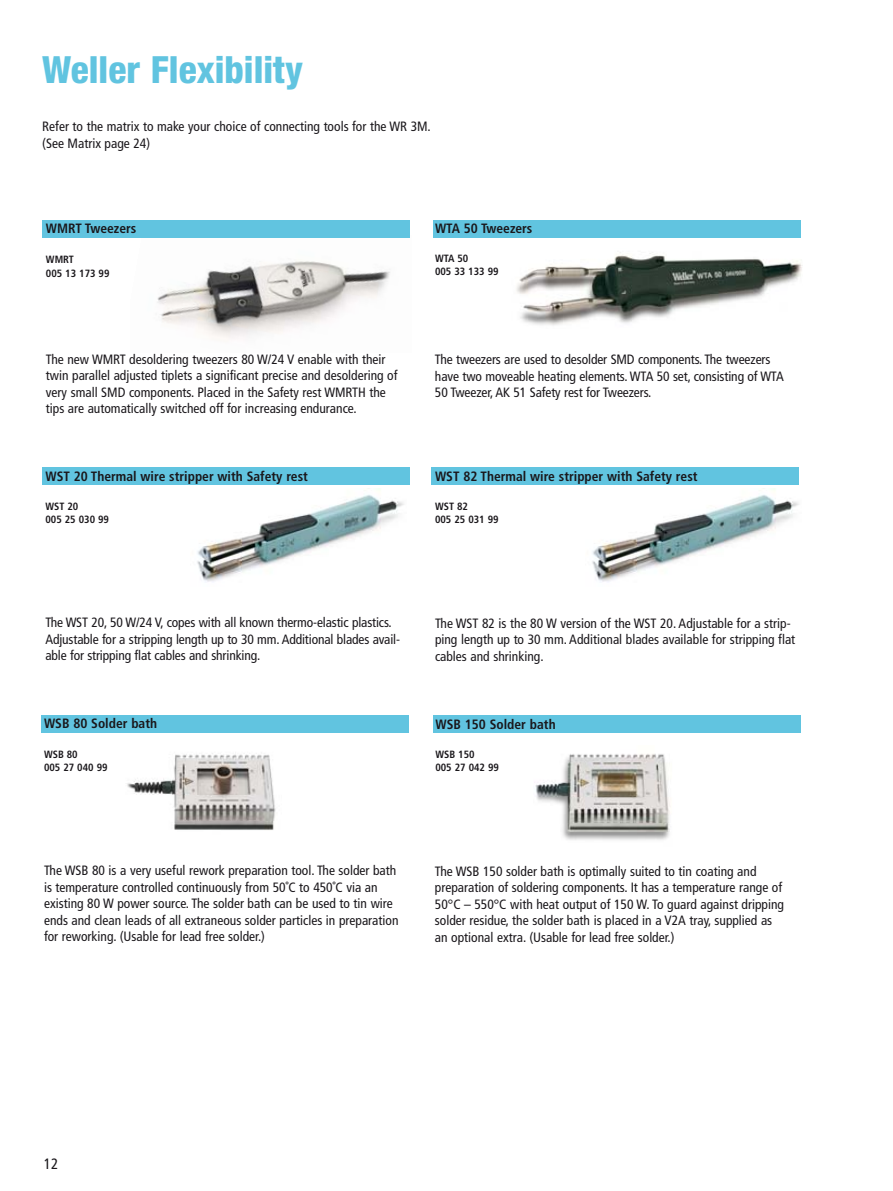
<style>
.page{position:relative;width:893px;height:1191px;background:#fff}
.page>*{position:absolute;margin:0;border:0;box-sizing:border-box;transform-origin:0 0}
.t1{font:800 condensed 37.5px "Helvetica Neue";color:#61c4e0}
.t2{font:condensed 15px "Frutiger";color:#1a171b}
.t3{font:condensed 13.5px/16.5px "Frutiger";color:#1a171b}
.t4{font:700 condensed 13.5px "Frutiger";color:#1a171b}
.t5{font:700 condensed 10.5px/12.8px "Frutiger";color:#1a171b}
</style>
<div class="page">
<img style="left:157px;top:261px;width:233px;height:77px">
<img style="left:534px;top:754px;width:137px;height:86px">
<img style="left:197px;top:488px;width:207px;height:94px">
<img style="left:592px;top:488px;width:207px;height:94px">
<img style="left:516px;top:252px;width:287px;height:74px">
<img style="left:127px;top:753px;width:149px;height:77px">
<div style="left:42px;top:467px;width:368px;height:17px;background:#61c4e0"></div>
<div style="left:433px;top:220px;width:367px;height:17px;background:#61c4e0"></div>
<div style="left:41px;top:715px;width:368px;height:17px;background:#61c4e0"></div>
<div style="left:433px;top:715px;width:368px;height:17px;background:#61c4e0"></div>
<div style="left:431px;top:467px;width:368px;height:17px;background:#61c4e0"></div>
<div style="left:42px;top:221px;width:368px;height:17px;background:#61c4e0"></div>
<h1 class="t1" style="left:42px;top:56px;width:262px">Weller Flexibility</h1>
<p class="t3" style="left:42px;top:119px;width:390px">Refer to the matrix to make your choice of connecting tools for the WR 3M. (See Matrix page 24)</p>
<p class="t4" style="left:46px;top:223px;width:92px">WMRT Tweezers</p>
<p class="t5" style="left:46px;top:253px;width:65px;line-height:13.5px">WMRT<br>005 13 173 99</p>
<p class="t4" style="left:435px;top:223px;width:99px">WTA 50 Tweezers</p>
<p class="t5" style="left:435px;top:253px;width:65px">WTA 50<br>005 33 133 99</p>
<p class="t3" style="left:46px;top:352px;width:353px">The new WMRT desoldering tweezers 80 W/24 V enable with their twin parallel adjusted tiplets a significant precise and desoldering of very small SMD components. Placed in the Safety rest WMRTH the tips are automatically switched off for increasing endurance.</p>
<p class="t3" style="left:435px;top:352px;width:351px">The tweezers are used to desolder SMD components. The tweezers have two moveable heating elements. WTA 50 set, consisting of WTA<br>50 Tweezer, AK 51 Safety rest for Tweezers.</p>
<p class="t4" style="left:45px;top:470px;width:264px">WST 20 Thermal wire stripper with Safety rest</p>
<p class="t4" style="left:435px;top:470px;width:264px">WST 82 Thermal wire stripper with Safety rest</p>
<p class="t5" style="left:45px;top:500px;width:65px">WST 20<br>005 25 030 99</p>
<p class="t5" style="left:435px;top:501px;width:65px">WST 82<br>005 25 031 99</p>
<p class="t3" style="left:45px;top:615px;width:356px">The WST 20, 50 W/24 V, copes with all known thermo-elastic plastics.<br>Adjustable for a stripping length up to 30 mm. Additional blades avail&shy;able for stripping flat cables and shrinking.</p>
<p class="t3" style="left:435px;top:616px;width:362px">The WST 82 is the 80 W version of the WST 20. Adjustable for a strip&shy;ping length up to 30 mm. Additional blades available for stripping flat cables and shrinking.</p>
<p class="t4" style="left:44px;top:718px;width:115px">WSB 80 Solder bath</p>
<p class="t4" style="left:436px;top:718px;width:122px">WSB 150 Solder bath</p>
<p class="t5" style="left:44px;top:748px;width:65px">WSB 80<br>005 27 040 99</p>
<p class="t5" style="left:435px;top:749px;width:65px">WSB 150<br>005 27 042 99</p>
<p class="t3" style="left:44px;top:863px;width:356px">The WSB 80 is a very useful rework preparation tool. The solder bath is temperature controlled continuously from 50˚C to 450˚C via an existing 80 W power source. The solder bath can be used to tin wire ends and clean leads of all extraneous solder particles in preparation for reworking. (Usable for lead free solder.)</p>
<p class="t3" style="left:435px;top:863px;width:351px">The WSB 150 solder bath is optimally suited to tin coating and preparation of soldering components. It has a temperature range of 50°C – 550°C with heat output of 150 W. To guard against dripping solder residue, the solder bath is placed in a V2A tray, supplied as an optional extra. (Usable for lead free solder.)</p>
<p class="t2" style="left:44px;top:1157px;width:16px">12</p>
</div>
